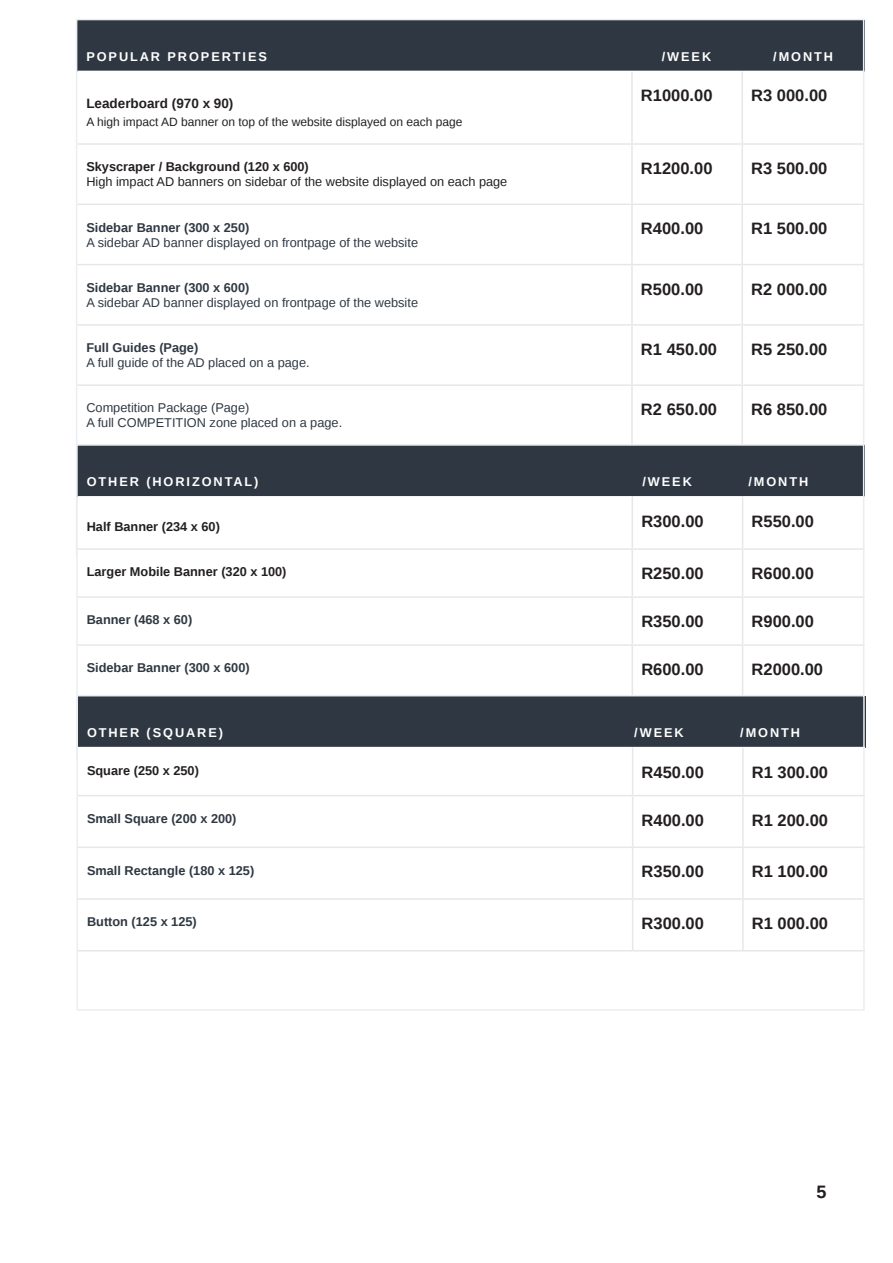
<style>
.page{position:relative;width:893px;height:1263px;background:#fff}
.page>*{position:absolute;margin:0;border:0;box-sizing:border-box;transform-origin:0 0}
.Table_text__Right{font:700 18px "Liberation Sans";color:#231f20}
.Header_2{font:700 18px "Liberation Sans";color:#231f20}
.Table_text__Right-2{font:700 16.5px "Liberation Sans";color:#231f20}
.Body_Small{font:700 13.5px "Liberation Sans";color:#231f20}
.Table_text{font:12.75px "Liberation Sans";color:#2f3842}
.Table_text-2{font:700 12.75px "Liberation Sans";color:#2f3842}
.Table_Title{font:700 12.75px "Liberation Sans";letter-spacing:.15em;color:#fff}
.Table_text-3{font:700 12.75px "Liberation Sans";color:#231f20}
.Table_text-4{font:12.75px "Liberation Sans";color:#231f20}
.Body_Small-2{font:700 12.75px "Liberation Sans";color:#231f20}
.Body_Small-3{font:12px "Liberation Sans";color:#231f20}
</style>
<div class="page">
<div style="left:77px;top:20px;width:787px;height:51px;background:#2f3842"></div>
<hr style="left:77px;top:143px;width:555px;height:2px;background:#e6e7e9">
<hr style="left:632px;top:143px;width:110px;height:2px;background:#e6e7e9">
<hr style="left:742px;top:143px;width:122px;height:2px;background:#e6e7e9">
<hr style="left:77px;top:204px;width:555px;height:1px;background:#e6e7e9">
<hr style="left:632px;top:204px;width:110px;height:1px;background:#e6e7e9">
<hr style="left:742px;top:204px;width:122px;height:1px;background:#e6e7e9">
<hr style="left:77px;top:264px;width:555px;height:1px;background:#e6e7e9">
<hr style="left:632px;top:264px;width:110px;height:1px;background:#e6e7e9">
<hr style="left:742px;top:264px;width:122px;height:1px;background:#e6e7e9">
<hr style="left:77px;top:324px;width:555px;height:2px;background:#e6e7e9">
<hr style="left:632px;top:324px;width:110px;height:2px;background:#e6e7e9">
<hr style="left:742px;top:324px;width:122px;height:2px;background:#e6e7e9">
<hr style="left:77px;top:384px;width:555px;height:2px;background:#e6e7e9">
<hr style="left:632px;top:384px;width:110px;height:2px;background:#e6e7e9">
<hr style="left:742px;top:384px;width:122px;height:2px;background:#e6e7e9">
<hr style="left:631px;top:72px;width:2px;height:71px;background:#e6e7e9">
<hr style="left:741px;top:72px;width:2px;height:71px;background:#e6e7e9">
<hr style="left:631px;top:145px;width:2px;height:59px;background:#e6e7e9">
<hr style="left:741px;top:145px;width:2px;height:59px;background:#e6e7e9">
<hr style="left:631px;top:205px;width:2px;height:59px;background:#e6e7e9">
<hr style="left:741px;top:205px;width:2px;height:59px;background:#e6e7e9">
<hr style="left:631px;top:265px;width:2px;height:59px;background:#e6e7e9">
<hr style="left:741px;top:265px;width:2px;height:59px;background:#e6e7e9">
<hr style="left:631px;top:326px;width:2px;height:58px;background:#e6e7e9">
<hr style="left:741px;top:326px;width:2px;height:58px;background:#e6e7e9">
<hr style="left:631px;top:386px;width:2px;height:59px;background:#e6e7e9">
<hr style="left:741px;top:386px;width:2px;height:59px;background:#e6e7e9">
<div style="left:78px;top:446px;width:787px;height:51px;background:#2f3842"></div>
<hr style="left:78px;top:548px;width:554px;height:2px;background:#e6e7e9">
<hr style="left:632px;top:548px;width:111px;height:2px;background:#e6e7e9">
<hr style="left:743px;top:548px;width:122px;height:2px;background:#e6e7e9">
<hr style="left:78px;top:596px;width:554px;height:2px;background:#e6e7e9">
<hr style="left:632px;top:596px;width:111px;height:2px;background:#e6e7e9">
<hr style="left:743px;top:596px;width:122px;height:2px;background:#e6e7e9">
<hr style="left:78px;top:644px;width:554px;height:2px;background:#e6e7e9">
<hr style="left:632px;top:644px;width:111px;height:2px;background:#e6e7e9">
<hr style="left:743px;top:644px;width:122px;height:2px;background:#e6e7e9">
<hr style="left:78px;top:496px;width:554px;height:2px;background:#fff">
<hr style="left:632px;top:496px;width:111px;height:2px;background:#fff">
<hr style="left:743px;top:496px;width:122px;height:2px;background:#fff">
<hr style="left:632px;top:498px;width:1px;height:50px;background:#e6e7e9">
<hr style="left:742px;top:498px;width:1px;height:50px;background:#e6e7e9">
<hr style="left:632px;top:550px;width:1px;height:46px;background:#e6e7e9">
<hr style="left:742px;top:550px;width:1px;height:46px;background:#e6e7e9">
<hr style="left:632px;top:598px;width:1px;height:46px;background:#e6e7e9">
<hr style="left:742px;top:598px;width:1px;height:46px;background:#e6e7e9">
<hr style="left:632px;top:646px;width:1px;height:50px;background:#e6e7e9">
<hr style="left:742px;top:646px;width:1px;height:50px;background:#e6e7e9">
<div style="left:78px;top:696px;width:787px;height:51px;background:#2f3842"></div>
<hr style="left:78px;top:795px;width:555px;height:1px;background:#e6e7e9">
<hr style="left:633px;top:795px;width:110px;height:1px;background:#e6e7e9">
<hr style="left:743px;top:795px;width:122px;height:1px;background:#e6e7e9">
<hr style="left:78px;top:846px;width:555px;height:2px;background:#e6e7e9">
<hr style="left:633px;top:846px;width:110px;height:2px;background:#e6e7e9">
<hr style="left:743px;top:846px;width:122px;height:2px;background:#e6e7e9">
<hr style="left:78px;top:898px;width:555px;height:2px;background:#e6e7e9">
<hr style="left:633px;top:898px;width:110px;height:2px;background:#e6e7e9">
<hr style="left:743px;top:898px;width:122px;height:2px;background:#e6e7e9">
<hr style="left:78px;top:950px;width:555px;height:1px;background:#e6e7e9">
<hr style="left:633px;top:950px;width:110px;height:1px;background:#e6e7e9">
<hr style="left:743px;top:950px;width:122px;height:1px;background:#e6e7e9">
<hr style="left:632px;top:748px;width:1px;height:47px;background:#e6e7e9">
<hr style="left:742px;top:748px;width:2px;height:47px;background:#e6e7e9">
<hr style="left:632px;top:796px;width:1px;height:50px;background:#e6e7e9">
<hr style="left:742px;top:796px;width:2px;height:50px;background:#e6e7e9">
<hr style="left:632px;top:848px;width:1px;height:50px;background:#e6e7e9">
<hr style="left:742px;top:848px;width:2px;height:50px;background:#e6e7e9">
<hr style="left:632px;top:900px;width:1px;height:50px;background:#e6e7e9">
<hr style="left:742px;top:900px;width:2px;height:50px;background:#e6e7e9">
<div style="left:76px;top:695px;width:789px;height:316px;border:2px solid #ebeef0"></div>
<p class="Table_Title" style="left:86px;top:48px;width:182px">POPULAR PROPERTIES</p>
<p class="Table_Title" style="left:662px;top:48px;width:51px">/WEEK</p>
<p class="Table_Title" style="left:773px;top:48px;width:61px">/MONTH</p>
<p class="Body_Small" style="left:86px;top:94px;width:149px">Leaderboard (970 x 90)</p>
<p class="Body_Small-3" style="left:86px;top:115px;width:378px">A high impact AD banner on top of the website displayed on each page</p>
<p class="Table_text__Right-2" style="left:641px;top:84px;width:73px">R1000.00</p>
<p class="Table_text__Right-2" style="left:751px;top:84px;width:78px">R3 000.00</p>
<p class="Table_text-3" style="left:86px;top:158px;width:224px">Skyscraper / Background (120 x 600)</p>
<p class="Table_text-4" style="left:86px;top:175px;width:422px">High impact AD banners on sidebar of the website displayed on each page</p>
<p class="Table_text__Right-2" style="left:641px;top:157px;width:73px">R1200.00</p>
<p class="Table_text__Right-2" style="left:751px;top:157px;width:78px">R3 500.00</p>
<p class="Table_text-2" style="left:86px;top:218px;width:164px">Sidebar Banner (300 x 250)</p>
<p class="Table_text" style="left:86px;top:235px;width:333px">A sidebar AD banner displayed on frontpage of the website</p>
<p class="Table_text__Right-2" style="left:641px;top:217px;width:64px">R400.00</p>
<p class="Table_text__Right-2" style="left:751px;top:217px;width:78px">R1 500.00</p>
<p class="Table_text-2" style="left:86px;top:279px;width:164px">Sidebar Banner (300 x 600)</p>
<p class="Table_text" style="left:86px;top:295px;width:333px">A sidebar AD banner displayed on frontpage of the website</p>
<p class="Table_text__Right-2" style="left:641px;top:278px;width:64px">R500.00</p>
<p class="Table_text__Right-2" style="left:751px;top:278px;width:78px">R2 000.00</p>
<p class="Table_text-2" style="left:86px;top:339px;width:113px">Full Guides (Page)</p>
<p class="Table_text" style="left:86px;top:356px;width:225px">A full guide of the AD placed on a page.</p>
<p class="Table_text__Right-2" style="left:641px;top:338px;width:78px">R1 450.00</p>
<p class="Table_text__Right-2" style="left:751px;top:338px;width:78px">R5 250.00</p>
<p class="Table_text" style="left:86px;top:401px;width:164px">Competition Package (Page)</p>
<p class="Table_text" style="left:86px;top:416px;width:257px">A full COMPETITION zone placed on a page.</p>
<p class="Table_text__Right-2" style="left:641px;top:398px;width:78px">R2 650.00</p>
<p class="Table_text__Right-2" style="left:751px;top:398px;width:78px">R6 850.00</p>
<p class="Table_Title" style="left:87px;top:473px;width:173px">OTHER (HORIZONTAL)</p>
<p class="Table_Title" style="left:642px;top:473px;width:51px">/WEEK</p>
<p class="Table_Title" style="left:748px;top:473px;width:61px">/MONTH</p>
<p class="Body_Small-2" style="left:87px;top:518px;width:135px">Half Banner (234 x 60)</p>
<p class="Table_text__Right" style="left:641px;top:506px;width:85px">R1 700.00</p>
<p class="Table_text__Right" style="left:751px;top:506px;width:90px">R 4 850.00</p>
<p class="Table_text__Right-2" style="left:641px;top:510px;width:64px">R300.00</p>
<p class="Table_text__Right-2" style="left:752px;top:510px;width:64px">R550.00</p>
<p class="Table_text-3" style="left:87px;top:563px;width:201px">Larger Mobile Banner (320 x 100)</p>
<p class="Table_text__Right-2" style="left:641px;top:562px;width:64px">R250.00</p>
<p class="Table_text__Right-2" style="left:752px;top:562px;width:64px">R600.00</p>
<p class="Table_text-2" style="left:87px;top:611px;width:107px">Banner (468 x 60)</p>
<p class="Table_text__Right-2" style="left:641px;top:610px;width:64px">R350.00</p>
<p class="Table_text__Right-2" style="left:752px;top:610px;width:64px">R900.00</p>
<p class="Table_text-2" style="left:87px;top:659px;width:164px">Sidebar Banner (300 x 600)</p>
<p class="Table_text__Right-2" style="left:641px;top:658px;width:64px">R600.00</p>
<p class="Table_text__Right-2" style="left:752px;top:658px;width:73px">R2000.00</p>
<p class="Table_Title" style="left:87px;top:724px;width:138px">OTHER (SQUARE)</p>
<p class="Table_Title" style="left:634px;top:724px;width:51px">/WEEK</p>
<p class="Table_Title" style="left:740px;top:724px;width:61px">/MONTH</p>
<p class="Table_text-3" style="left:87px;top:762px;width:113px">Square (250 x 250)</p>
<p class="Table_text__Right-2" style="left:642px;top:760px;width:64px">R450.00</p>
<p class="Table_text__Right-2" style="left:752px;top:760px;width:78px">R1 300.00</p>
<p class="Table_text-2" style="left:87px;top:810px;width:151px">Small Square (200 x 200)</p>
<p class="Table_text__Right-2" style="left:642px;top:808px;width:64px">R400.00</p>
<p class="Table_text__Right-2" style="left:752px;top:808px;width:78px">R1 200.00</p>
<p class="Table_text-2" style="left:87px;top:861px;width:169px">Small Rectangle (180 x 125)</p>
<p class="Table_text__Right-2" style="left:642px;top:860px;width:64px">R350.00</p>
<p class="Table_text__Right-2" style="left:752px;top:860px;width:78px">R1 100.00</p>
<p class="Table_text-2" style="left:87px;top:913px;width:111px">Button (125 x 125)</p>
<p class="Table_text__Right-2" style="left:642px;top:912px;width:64px">R300.00</p>
<p class="Table_text__Right-2" style="left:752px;top:912px;width:78px">R1 000.00</p>
<p class="Header_2" style="left:817px;top:1180px;width:12px">5</p>
</div>
